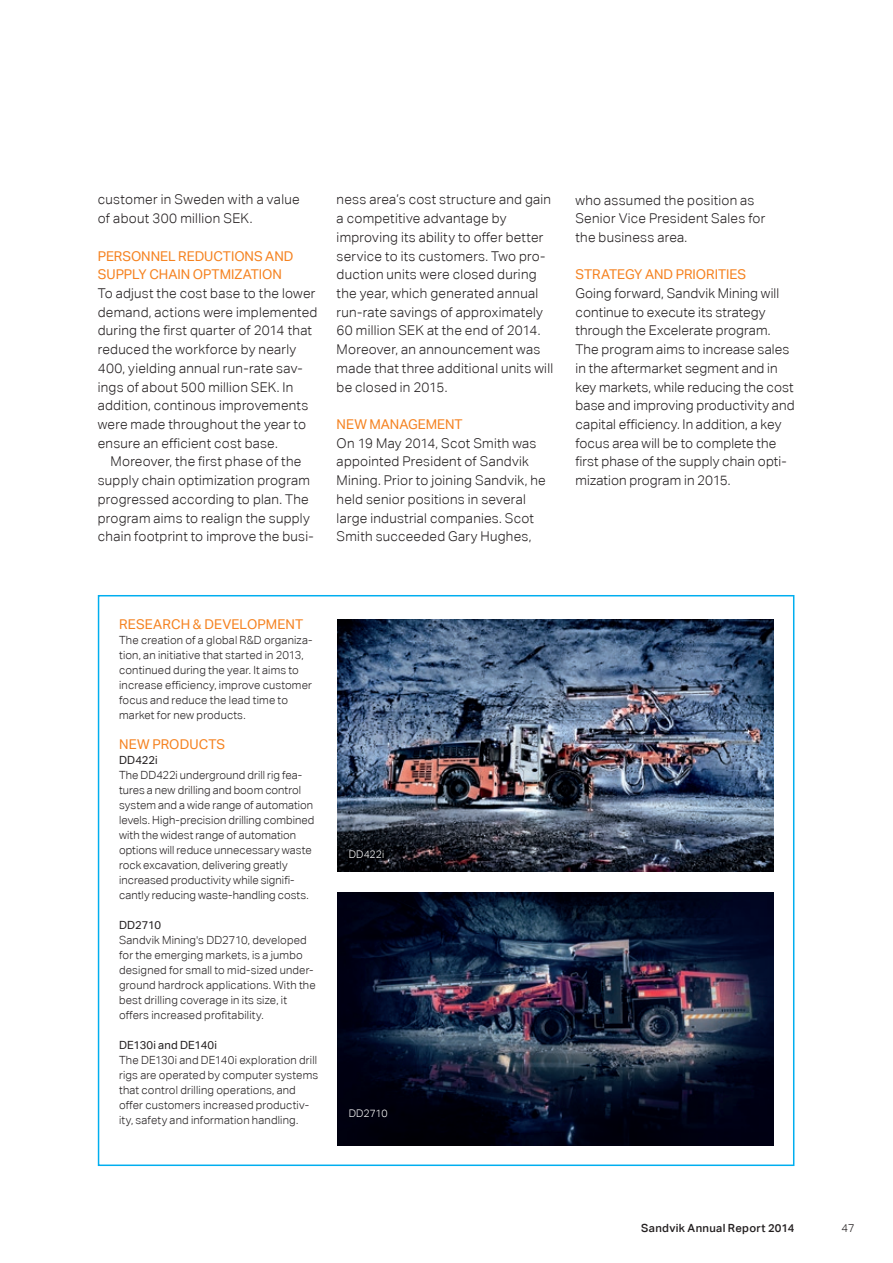
<style>
.page{position:relative;width:893px;height:1263px;background:#fff}
.page>*{position:absolute;margin:0;border:0;box-sizing:border-box;transform-origin:0 0}
.t1{font:300 13.5px/18.8px "Aktiv Grotesk Corp";letter-spacing:.015em;color:#231f20}
.t2{font:13.5px/18.8px "Aktiv Grotesk Corp";color:#f58220}
.t3{font:300 11.25px/15px "Aktiv Grotesk Corp";letter-spacing:.015em;color:#231f20}
.t4{font:11.25px "Aktiv Grotesk Corp";letter-spacing:.01em;color:#231f20}
.t5{font:500 11.25px "Aktiv Grotesk Corp";letter-spacing:.03em;color:#231f20}
.t6{font:300 10.5px "Aktiv Grotesk Corp";letter-spacing:-.005em;color:#fff}
</style>
<div class="page">
<img style="left:337px;top:893px;width:436px;height:252px">
<img style="left:337px;top:619px;width:436px;height:253px">
<p class="t1" style="left:98px;top:190px;width:203px">customer in Sweden with a value of about 300 million SEK.</p>
<p class="t2" style="left:98px;top:246px;width:197px">PERSONNEL REDUCTIONS AND<br>SUPPLY CHAIN OPTMIZATION</p>
<p class="t1" style="left:98px;top:284px;width:221px">To adjust the cost base to the lower demand, actions were implemented during the first quarter of 2014 that reduced the workforce by nearly 400, yielding annual run-rate sav&shy;ings of about 500 million SEK. In addition, continous improvements were made throughout the year to ensure an efficient cost base.</p>
<p class="t1" style="left:98px;top:452px;width:217px;text-align:center">Moreover, the first phase of the supply chain optimization program progressed according to plan. The program aims to realign the supply chain footprint to improve the busi-</p>
<p class="t1" style="left:337px;top:190px;width:218px">ness area’s cost structure and gain a competitive advantage by improving its ability to offer better service to its customers. Two pro&shy;duction units were closed during the year, which generated annual run-rate savings of approximately<br>60 million SEK at the end of 2014.<br>Moreover, an announcement was made that three additional units will be closed in 2015.</p>
<p class="t2" style="left:337px;top:415px;width:128px">NEW MANAGEMENT</p>
<p class="t1" style="left:337px;top:433px;width:211px">On 19 May 2014, Scot Smith was appointed President of Sandvik<br>Mining. Prior to joining Sandvik, he held senior positions in several large industrial companies. Scot<br>Smith succeeded Gary Hughes,</p>
<p class="t1" style="left:575px;top:190px;width:191px">who assumed the position as<br>Senior Vice President Sales for the business area.</p>
<p class="t2" style="left:575px;top:265px;width:172px">STRATEGY AND PRIORITIES</p>
<p class="t1" style="left:575px;top:284px;width:221px">Going forward, Sandvik Mining will continue to execute its strategy through the Excelerate program.<br>The program aims to increase sales in the aftermarket segment and in key markets, while reducing the cost base and improving productivity and capital efficiency. In addition, a key focus area will be to complete the first phase of the supply chain opti&shy;mization program in 2015.</p>
<p class="t2" style="left:119px;top:614px;width:186px">RESEARCH &amp; DEVELOPMENT</p>
<p class="t3" style="left:119px;top:632px;width:195px">The creation of a global R&amp;D organiza&shy;tion, an initiative that started in 2013, continued during the year. It aims to increase efficiency, improve customer focus and reduce the lead time to market for new products.</p>
<p class="t2" style="left:119px;top:734px;width:108px">NEW PRODUCTS</p>
<p class="t4" style="left:119px;top:753px;width:40px">DD422i</p>
<p class="t3" style="left:119px;top:767px;width:197px">The DD422i underground drill rig fea&shy;tures a new drilling and boom control system and a wide range of automation levels. High-precision drilling combined with the widest range of automation options will reduce unnecessary waste rock excavation, delivering greatly increased productivity while signifi&shy;cantly reducing waste-handling costs.</p>
<p class="t4" style="left:119px;top:918px;width:44px">DD2710</p>
<p class="t3" style="left:119px;top:932px;width:198px">Sandvik Mining's DD2710, developed for the emerging markets, is a jumbo designed for small to mid-sized under&shy;ground hardrock applications. With the best drilling coverage in its size, it offers increased profitability.</p>
<p class="t4" style="left:119px;top:1038px;width:99px">DE130i and DE140i</p>
<p class="t3" style="left:119px;top:1052px;width:201px">The DE130i and DE140i exploration drill rigs are operated by computer systems that control drilling operations, and offer customers increased productiv&shy;ity, safety and information handling.</p>
<p class="t6" style="left:349px;top:848px;width:37px">DD422i</p>
<p class="t6" style="left:349px;top:1107px;width:40px">DD2710</p>
<p class="t5" style="left:641px;top:1221px;width:155px">Sandvik Annual Report 2014</p>
<p class="t3" style="left:842px;top:1220px;width:15px">47</p>
</div>
